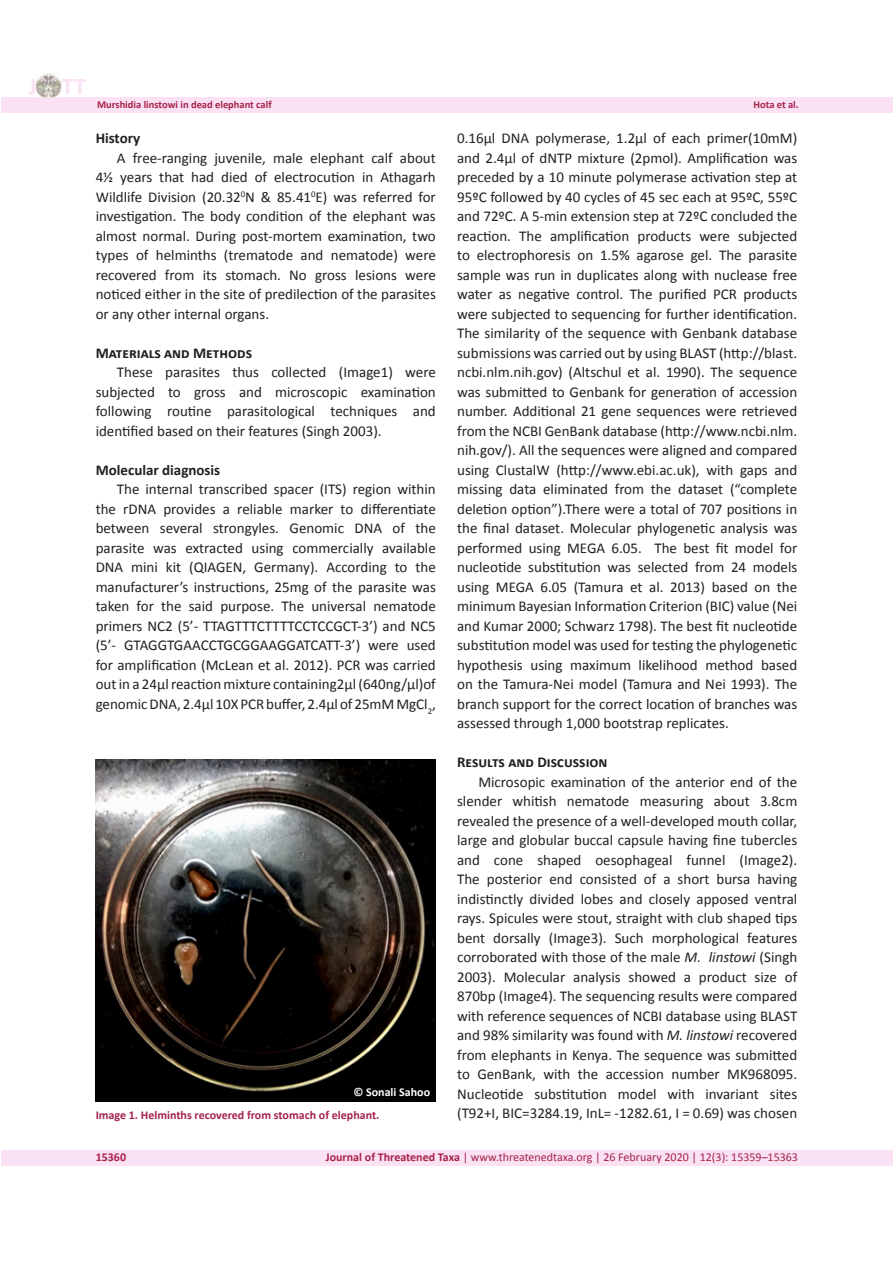
<style>
.page{position:relative;width:893px;height:1263px;background:#fff}
.page>*{position:absolute;margin:0;border:0;box-sizing:border-box;transform-origin:0 0}
.t1{font:700 24px "Calibri";color:#fbe1f4}
.t2{font:15px/19.5px "Calibri";color:#231f20;text-align:justify}
.t3{font:700 15px "Calibri";color:#231f20}
.t4{font:12px "Calibri 2";color:#a5234c}
.t5{font:700 12px "Calibri";color:#a5234c}
.t6{font:700 12px "Calibri";color:#fff}
.t7{font:10.5px "Calibri Bold 2";color:#a5234c}
.s1{font-family:"Calibri Bold 2";font-weight:400}
.s2{font-family:"Calibri 2"}
.s3{font-style:italic}
.s4{font-family:"Calibri Bold 2"}
</style>
<div class="page">
<div style="left:1px;top:97px;width:891px;height:15px;background:#fbe1f4"></div>
<div style="left:1px;top:1150px;width:892px;height:16px;background:#fbe1f4"></div>
<img style="left:36px;top:73px;width:25px;height:25px">
<img style="left:96px;top:760px;width:339px;height:342px">
<h1 class="t1" style="left:29px;top:70px;width:59px"><span class="s1">J</span> TT</h1>
<p class="t7" style="left:97px;top:98px;width:176px">Murshidia linstowi in dead elephant calf</p>
<p class="t7" style="left:753px;top:98px;width:47px">Hota et al.</p>
<p class="t3" style="left:96px;top:128px;width:46px">History</p>
<p class="t2" style="left:96px;top:148px;width:342px;text-indent:21px">A free-ranging juvenile, male elephant calf about 4½ years that had died of electrocution in Athagarh Wildlife Division (20.32<sup>0</sup>N &amp; 85.41<sup>0</sup>E) was referred for investigation. The body condition of the elephant was almost normal. During post-mortem examination, two types of helminths (trematode and nematode) were recovered from its stomach. No gross lesions were noticed either in the site of predilection of the parasites <span class="s2">or any other internal organs.</span></p>
<p class="t3" style="left:96px;top:343px;width:158px">Materials and Methods</p>
<p class="t2" style="left:96px;top:362px;width:342px;text-indent:21px">These parasites thus collected (Image1) were subjected to gross and microscopic examination following routine parasitological techniques and identified based on their features (Singh 2003).</p>
<p class="t3" style="left:96px;top:460px;width:126px">Molecular diagnosis</p>
<p class="t2" style="left:96px;top:479px;width:342px;text-indent:21px">The internal transcribed spacer (ITS) region within the rDNA provides a reliable marker to differentiate between several strongyles. Genomic DNA of the parasite was extracted using commercially available DNA mini kit (QIAGEN, Germany). According to the manufacturer’s instructions, 25mg of the parasite was taken for the said purpose. The universal nematode primers NC2 (5’- TTAGTTTCTTTTCCTCCGCT-3’) and NC5 (5’- GTAGGTGAACCTGCGGAAGGATCATT-3’) were used for amplification (McLean et al. 2012). PCR was carried out in a 24µl reaction mixture containing2µl (640ng/µl)of genomic DNA, 2.4µl 10X PCR buffer, 2.4µl of 25mM MgCl<sub>2</sub><span class="s2">,</span></p>
<p class="t6" style="left:353px;top:1085px;width:78px">© Sonali Sahoo</p>
<p class="t2" style="left:457px;top:128px;width:342px">0.16µl DNA polymerase, 1.2µl of each primer(10mM) and 2.4µl of dNTP mixture (2pmol). Amplification was preceded by a 10 minute polymerase activation step at 95ºC followed by 40 cycles of 45 sec each at 95ºC, 55ºC and 72ºC. A 5-min extension step at 72ºC concluded the reaction. The amplification products were subjected to electrophoresis on 1.5% agarose gel. The parasite sample was run in duplicates along with nuclease free water as negative control. The purified PCR products were subjected to sequencing for further identification.<br>The similarity of the sequence with Genbank database submissions was carried out by using BLAST (http://blast. <span class="s2">ncbi.nlm.nih.gov</span>) (Altschul et al. 1990). The sequence was submitted to Genbank for generation of accession number. Additional 21 gene sequences were retrieved from the NCBI GenBank database (http://www.ncbi.nlm. nih.gov/). All the sequences were aligned and compared using ClustalW (http://www.ebi.ac.u<span class="s2">k</span>), with gaps and missing data eliminated from the dataset (“complete deletion option”).There were a total of 707 positions in the final dataset. Molecular phylogenetic analysis was performed using MEGA 6.05. The best fit model for nucleotide substitution was selected from 24 models using MEGA 6.05 (Tamura et al. 2013) based on the minimum Bayesian Information Criterion (BIC) value (Nei and Kumar 2000; Schwarz 1798). The best fit nucleotide substitution model was used for testing the phylogenetic hypothesis using maximum likelihood method based on the Tamura-Nei model (Tamura and Nei 1993). The branch support for the correct location of branches was <span class="s2">assessed through 1,000 bootstrap replicates.</span></p>
<p class="t3" style="left:457px;top:752px;width:152px">Results and Discussion</p>
<p class="t2" style="left:457px;top:772px;width:342px;text-indent:21px">Microsopic examination of the anterior end of the slender whitish nematode measuring about 3.8cm revealed the presence of a well-developed mouth collar, large and globular buccal capsule having fine tubercles and cone shaped oesophageal funnel (Image2).<br>The posterior end consisted of a short bursa having indistinctly divided lobes and closely apposed ventral rays. Spicules were stout, straight with club shaped tips bent dorsally (Image3). Such morphological features corroborated with those of the male <span class="s3">M. linstowi</span> <span class="s2">(Singh </span>2003). Molecular analysis showed a product size of 870bp (Image4). The sequencing results were compared with reference sequences of NCBI database using BLAST and 98% similarity was found with <span class="s3">M. linstowi</span> <span class="s2">recovered </span>from elephants in Kenya. The sequence was submitted to GenBank, with the accession number MK968095.<br>Nucleotide substitution model with invariant sites</p>
<p class="t5" style="left:96px;top:1107px;width:285px">Image 1. Helminths recovered from stomach of elephant.</p>
<p class="t2" style="left:457px;top:1103px;width:342px">(T92+I, BIC=3284.19, InL= -1282.61, I = 0.69) was chosen</p>
<p class="t5" style="left:96px;top:1149px;width:32px">15360</p>
<p class="t4" style="left:326px;top:1150px;width:474px"><span class="s4">Journal of Threatened Taxa</span> | www.threatenedtaxa.org | 26 February 2020 | 12(3): 15359–15363</p>
</div>
